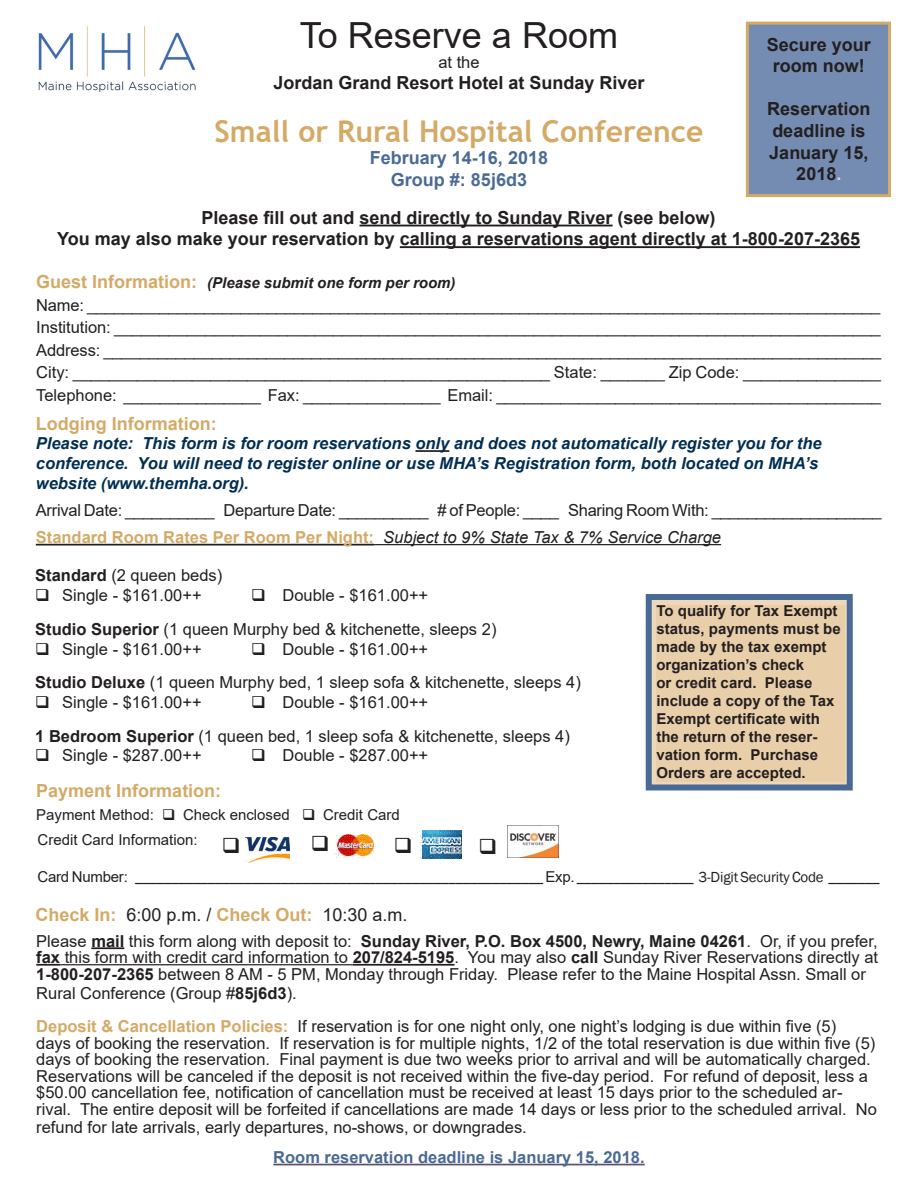
<style>
.page{position:relative;width:918px;height:1188px;background:#fff}
.page>*{position:absolute;margin:0;border:0;box-sizing:border-box;transform-origin:0 0}
.Headline{font:36px "Arial";color:#231f20}
.t1{font:700 30px "Trebuchet MS";color:#d4aa67}
.t2{font:700 18px/21.6px "Arial";color:#231f20;text-align:center}
.t3{font:700 18px "Arial";color:#d4aa67}
.t4{font:18px "Arial";color:#231f20}
.t5{font:700 18px "Arial";color:#4a6a96}
.t6{font:16.5px/16.5px "Arial";color:#231f20}
.t7{font:italic 700 16.5px "Arial";color:#002e53}
.t8{font:italic 16.5px "Arial";color:#231f20}
.t9{font:700 16.5px "Arial";color:#4a6a96}
.t10{font:700 15px/18px "Arial";color:#231f20}
.t11{font:15px "Franklin Gothic";letter-spacing:-.015em;color:#231f20}
.t12{font:15px "Arial";color:#231f20}
.Body_text{font:italic 700 15px "Arial";color:#231f20}
.s1{color:#d3d5ea}
.s2{font-style:normal;font-size:18px;color:#d4aa67}
.s3{font-weight:700;font-style:normal;color:#d4aa67}
.s4{font-weight:700}
.s5{font-family:"Arial"}
.s6{font-weight:700;color:#d4aa67}
</style>
<div class="page">
<hr style="left:360px;top:225px;width:253px;height:1px;background:#231f20">
<hr style="left:400px;top:246px;width:460px;height:2px;background:#231f20">
<div style="left:746px;top:22px;width:145px;height:175px;background:#748cb1;border:3px solid #d4aa67"></div>
<hr style="left:91px;top:947px;width:33px;height:2px;background:#231f20">
<hr style="left:36px;top:964px;width:24px;height:2px;background:#231f20">
<hr style="left:60px;top:964px;width:293px;height:1px;background:#231f20">
<hr style="left:353px;top:964px;width:102px;height:2px;background:#231f20">
<hr style="left:273px;top:1164px;width:367px;height:1px;background:#605270">
<hr style="left:415px;top:450px;width:34px;height:2px;background:#231f20">
<hr style="left:36px;top:544px;width:338px;height:2px;background:#231f20">
<hr style="left:374px;top:544px;width:347px;height:1px;background:#231f20">
<img style="left:246px;top:837px;width:43px;height:26px">
<img style="left:332px;top:834px;width:41px;height:24px">
<img style="left:421px;top:831px;width:40px;height:28px">
<img style="left:507px;top:826px;width:51px;height:32px">
<div style="left:646px;top:594px;width:207px;height:196px;background:#edd8b8;border:6px solid #4a6a96"></div>
<div style="left:656px;top:605px;width:188px;height:177px;background:#e9cfa9"></div>
<img style="left:38px;top:26px;width:158px;height:66px">
<p class="Headline" style="left:300px;top:10px;width:320px">To Reserve a Room</p>
<p class="t6" style="left:438px;top:53px;width:43px">at the</p>
<p class="t2" style="left:273px;top:72px;width:373px">Jordan Grand Resort Hotel at Sunday River</p>
<p class="t1" style="left:215px;top:113px;width:490px">Small or Rural Hospital Conference</p>
<p class="t5" style="left:370px;top:145px;width:180px">February 14-16, 2018</p>
<p class="t5" style="left:391px;top:167px;width:138px">Group #: 85j6d3</p>
<p class="t2" style="left:767px;top:34px;width:106px">Secure your room now!</p>
<p class="t2" style="left:767px;top:98px;width:105px">Reservation deadline is<br>January 15,<br>2018<span class="s1">.</span></p>
<p class="t2" style="left:201px;top:207px;width:516px">Please fill out and send directly to Sunday River (see below)</p>
<p class="t2" style="left:57px;top:228px;width:805px">You may also make your reservation by calling a reservations agent directly at 1-800-207-2365</p>
<p class="Body_text" style="left:36px;top:273px;width:421px"><span class="s2">Guest Information:</span> (Please submit one form per room)</p>
<p class="t6" style="left:36px;top:297px;width:846px">Name: ________________________________________________________________________________________</p>
<p class="t6" style="left:36px;top:319px;width:846px">Institution: ____________________________________________________________________________________</p>
<p class="t6" style="left:36px;top:342px;width:847px">Address: ______________________________________________________________________________________</p>
<p class="t6" style="left:36px;top:364px;width:846px">City: ____________________________________________________ State: _______ Zip Code: _______________</p>
<p class="t6" style="left:36px;top:387px;width:846px">Telephone: _______________ Fax: _______________ Email: __________________________________________</p>
<p class="t3" style="left:36px;top:410px;width:182px">Lodging Information:</p>
<p class="t7" style="left:36px;top:433px;width:787px">Please note: This form is for room reservations only and does not automatically register you for the</p>
<p class="t7" style="left:36px;top:452px;width:784px">conference. You will need to register online or use MHA’s Registration form, both located on MHA’s</p>
<p class="t7" style="left:36px;top:472px;width:214px">website (www.themha.org).</p>
<p class="t6" style="left:36px;top:502px;width:847px">Arrival Date: __________ Departure Date: __________ # of People: ____ Sharing Room With: ___________________</p>
<p class="t8" style="left:36px;top:526px;width:687px"><span class="s3">Standard Room Rates Per Room Per Night:</span> Subject to 9% State Tax &amp; 7% Service Charge</p>
<p class="t6" style="left:35px;top:567px;width:189px"><span class="s4">Standard</span> (2 queen beds)</p>
<p class="t6" style="left:35px;top:586px;width:168px">❑ Single - $161.00++</p>
<p class="t6" style="left:251px;top:586px;width:179px">❑ Double - $161.00++</p>
<p class="t6" style="left:35px;top:621px;width:463px"><span class="s4">Studio Superior</span> (1 queen Murphy bed &amp; kitchenette, sleeps 2)</p>
<p class="t6" style="left:35px;top:641px;width:168px">❑ Single - $161.00++</p>
<p class="t6" style="left:251px;top:641px;width:179px">❑ Double - $161.00++</p>
<p class="t6" style="left:35px;top:674px;width:547px"><span class="s4">Studio Deluxe</span> (1 queen Murphy bed, 1 sleep sofa &amp; kitchenette, sleeps 4)</p>
<p class="t6" style="left:35px;top:694px;width:168px">❑ Single - $161.00++</p>
<p class="t6" style="left:251px;top:694px;width:179px">❑ Double - $161.00++</p>
<p class="t6" style="left:35px;top:727px;width:536px"><span class="s4">1 Bedroom Superior</span> (1 queen bed, 1 sleep sofa &amp; kitchenette, sleeps 4)</p>
<p class="t6" style="left:35px;top:747px;width:168px">❑ Single - $287.00++</p>
<p class="t6" style="left:251px;top:747px;width:179px">❑ Double - $287.00++</p>
<p class="t3" style="left:36px;top:778px;width:187px">Payment Information:</p>
<p class="t12" style="left:36px;top:805px;width:365px">Payment Method: ❑ Check enclosed ❑ Credit Card</p>
<p class="t10" style="left:656px;top:602px;width:186px">To qualify for Tax Exempt status, payments must be made by the tax exempt organization’s check<br>or credit card. Please include a copy of the Tax<br>Exempt certificate with the return of the reser&shy;vation form. Purchase<br>Orders are accepted.</p>
<p class="t12" style="left:38px;top:829px;width:162px">Credit Card Information:</p>
<p class="t11" style="left:38px;top:868px;width:844px"><span class="s5">Card Number:</span> ________________________________________________________ <span class="s5">Exp.</span> ________________ 3-Digit Security Code _______</p>
<p class="t4" style="left:35px;top:902px;width:374px"><span class="s6">Check In:</span> 6:00 p.m. / <span class="s6">Check Out:</span> 10:30 a.m.</p>
<p class="t6" style="left:36px;top:932px;width:843px">Please <span class="s4">mail</span> this form along with deposit to: <span class="s4">Sunday River, P.O. Box 4500, Newry, Maine 04261</span>. Or, if you prefer, <span class="s4">fax</span> this form with credit card information to <span class="s4">207/824-5195</span>. You may also <span class="s4">call</span> Sunday River Reservations directly at</p>
<p class="t6" style="left:36px;top:964px;width:831px;line-height:19.8px"><span class="s4">1-800-207-2365</span> between 8 AM - 5 PM, Monday through Friday. Please refer to the Maine Hospital Assn. Small or<br>Rural Conference (Group #<span class="s4">85j6d3</span>).</p>
<p class="t6" style="left:36px;top:1018px;width:842px"><span class="s6">Deposit &amp; Cancellation Policies:</span> If reservation is for one night only, one night’s lodging is due within five (5)<br>days of booking the reservation. If reservation is for multiple nights, 1/2 of the total reservation is due within five (5) days of booking the reservation. Final payment is due two weeks prior to arrival and will be automatically charged.<br>Reservations will be canceled if the deposit is not received within the five-day period. For refund of deposit, less a $50.00 cancellation fee, notification of cancellation must be received at least 15 days prior to the scheduled ar&shy;rival. The entire deposit will be forfeited if cancellations are made 14 days or less prior to the scheduled arrival. No</p>
<p class="t6" style="left:36px;top:1119px;width:492px">refund for late arrivals, early departures, no-shows, or downgrades.</p>
<p class="t9" style="left:273px;top:1145px;width:373px">Room reservation deadline is January 15, 2018.</p>
</div>
